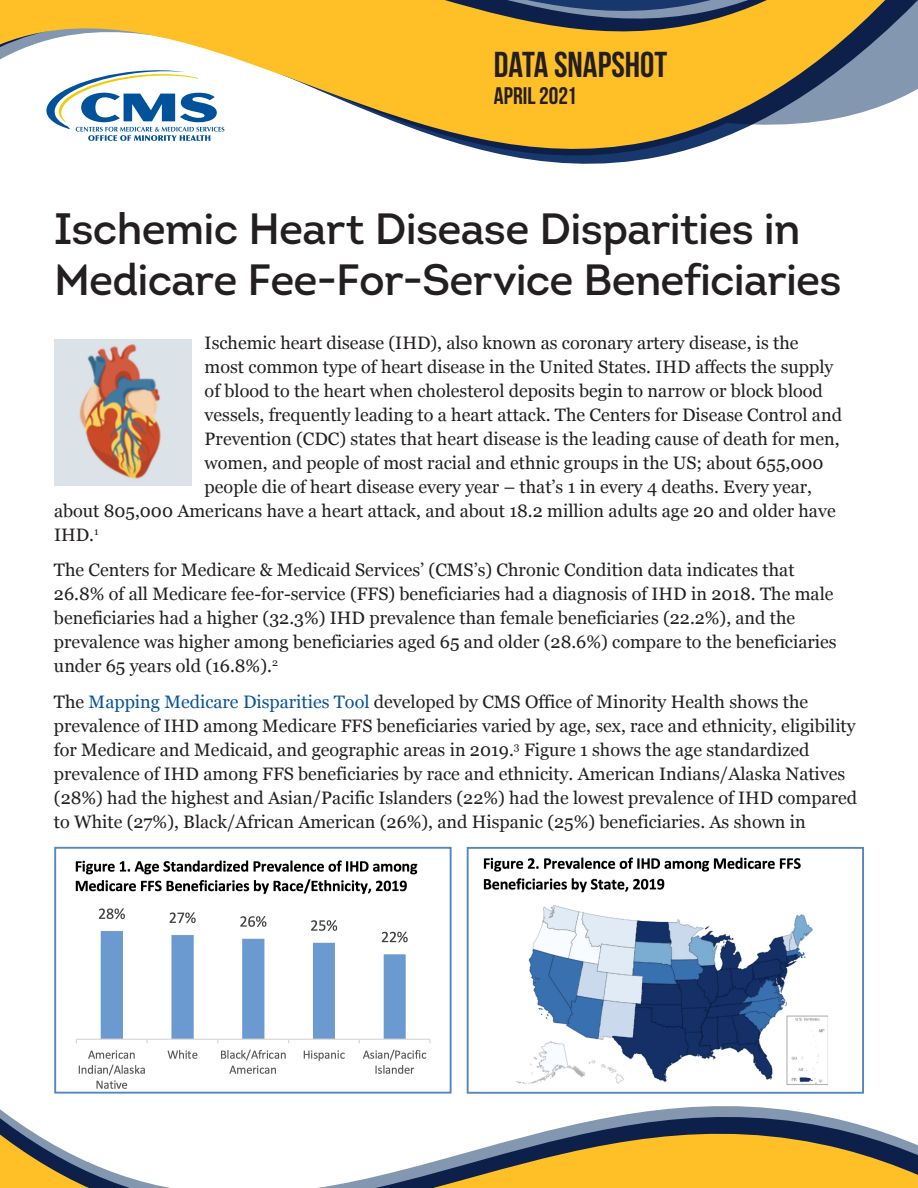
<style>
.page{position:relative;width:918px;height:1188px;background:#fff}
.page>*{position:absolute;margin:0;border:0;box-sizing:border-box;transform-origin:0 0}
.t1{font:43.5px/51px "Intro";letter-spacing:-.015em;color:#231f20}
.t2{font:36px "Bebas Neue";letter-spacing:-.005em;color:#231f20}
.t3{font:24px "Bebas Neue";color:#231f20}
.NUMBER_LIST{font:18px/24px "Georgia";color:#231f20}
.s1{color:#095299}
</style>
<div class="page">
<svg style="left:0;top:0;width:912px;height:164px;fill:#ffc027"></svg>
<svg style="left:46px;top:70px;width:178px;height:71px"></svg>
<svg style="left:0;top:1092px;width:918px;height:96px"></svg>
<img style="left:54px;top:339px;width:137px;height:147px">
<img style="left:75px;top:860px;width:356px;height:229px">
<div style="left:54px;top:847px;width:398px;height:247px;border:2px solid #5385c0"></div>
<img style="left:483px;top:857px;width:345px;height:228px">
<div style="left:467px;top:847px;width:397px;height:247px;border:2px solid #5385c0"></div>
<p class="t2" style="left:494px;top:45px;width:175px">DATA SNAPSHOT</p>
<p class="t3" style="left:494px;top:83px;width:84px">APRIL 2021</p>
<p class="t1" style="left:54px;top:203px;width:789px">Ischemic Heart Disease Disparities in<br>Medicare Fee-For-Service Beneficiaries</p>
<p class="NUMBER_LIST" style="left:205px;top:330px;width:595px">Ischemic heart disease (IHD), also known as coronary artery disease, is the</p>
<p class="NUMBER_LIST" style="left:205px;top:354px;width:630px">most common type of heart disease in the United States. IHD affects the supply</p>
<p class="NUMBER_LIST" style="left:205px;top:378px;width:620px">of blood to the heart when cholesterol deposits begin to narrow or block blood</p>
<p class="NUMBER_LIST" style="left:205px;top:402px;width:639px">vessels, frequently leading to a heart attack. The Centers for Disease Control and</p>
<p class="NUMBER_LIST" style="left:205px;top:426px;width:636px">Prevention (CDC) states that heart disease is the leading cause of death for men,</p>
<p class="NUMBER_LIST" style="left:205px;top:450px;width:620px">women, and people of most racial and ethnic groups in the US; about 655,000</p>
<p class="NUMBER_LIST" style="left:205px;top:474px;width:609px">people die of heart disease every year – that’s 1 in every 4 deaths. Every year,</p>
<p class="NUMBER_LIST" style="left:54px;top:498px;width:783px">about 805,000 Americans have a heart attack, and about 18.2 million adults age 20 and older have</p>
<p class="NUMBER_LIST" style="left:54px;top:522px;width:46px">IHD.<sup>1</sup></p>
<p class="NUMBER_LIST" style="left:54px;top:557px;width:784px">The Centers for Medicare &amp; Medicaid Services’ (CMS’s) Chronic Condition data indicates that 26.8% of all Medicare fee-for-service (FFS) beneficiaries had a diagnosis of IHD in 2018. The male beneficiaries had a higher (32.3%) IHD prevalence than female beneficiaries (22.2%), and the prevalence was higher among beneficiaries aged 65 and older (28.6%) compare to the beneficiaries under 65 years old (16.8%).<sup>2</sup></p>
<p class="NUMBER_LIST" style="left:54px;top:689px;width:756px">The <span class="s1">Mapping Medicare Disparities Tool</span> developed by CMS Office of Minority Health shows the</p>
<p class="NUMBER_LIST" style="left:54px;top:713px;width:805px">prevalence of IHD among Medicare FFS beneficiaries varied by age, sex, race and ethnicity, eligibility for Medicare and Medicaid, and geographic areas in 2019.<sup>3</sup> Figure 1 shows the age standardized prevalence of IHD among FFS beneficiaries by race and ethnicity. American Indians/Alaska Natives (28%) had the highest and Asian/Pacific Islanders (22%) had the lowest prevalence of IHD compared to White (27%), Black/African American (26%), and Hispanic (25%) beneficiaries. As shown in</p>
</div>
